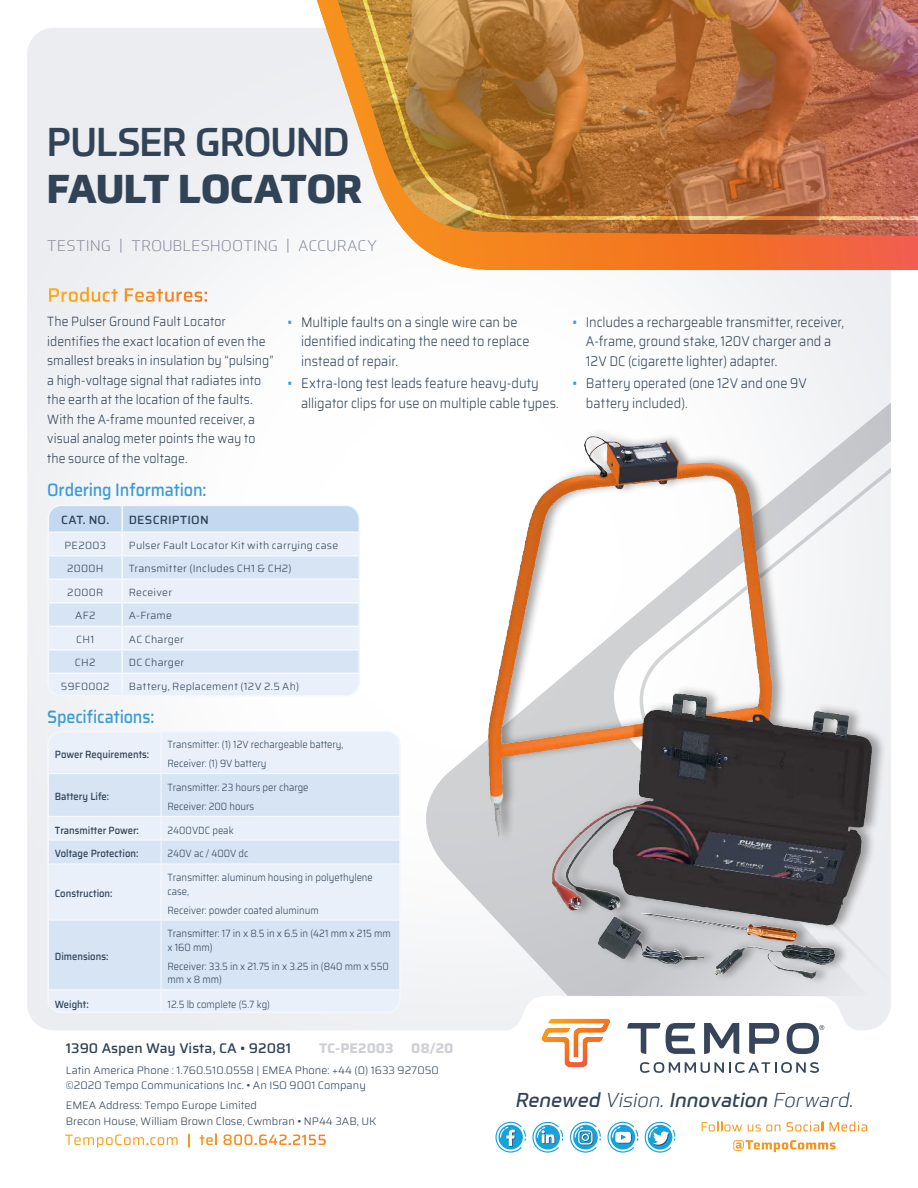
<style>
.page{position:relative;width:918px;height:1188px;background:#fff}
.page>*{position:absolute;margin:0;border:0;box-sizing:border-box;transform-origin:0 0}
.t1{font:500 39.15px "Prometo";letter-spacing:-.01em;color:#314357;scale:.96 1}
.t2{font:800 39.15px "Prometo";letter-spacing:-.005em;color:#314357}
.t3{font:italic 19.65px "Prometo";color:#314357}
.t4{font:500 18px "Saira";letter-spacing:-.015em;color:#3b9cd6;scale:.9 1}
.t5{font:300 15px "Prometo";letter-spacing:.04em;color:#858a99}
.t6{font:300 14.1px/19.5px "Saira";letter-spacing:-.005em;color:#314357;scale:.9 1}
.t7{font:500 13.95px "Saira";color:#314357}
.t8{font:700 13.95px "Saira";color:#cfd0d6}
.t9{font:300 13.5px/19.5px "Saira";color:#314357;scale:.9 1}
.t10{font:500 12px "Saira";letter-spacing:.015em;color:#314357}
.t11{font:300 10.95px/15.6px "Saira";color:#314357}
.t12{font:300 10.5px/13.5px "Saira";color:#314357;scale:.9 1}
.t13{font:500 10.5px "Saira";color:#314357;scale:.9 1}
.t14{font:300 10.5px "Saira";letter-spacing:.02em;color:#314357}
.t15{font:300 10.5px "Saira";letter-spacing:.03em;color:#314357}
.t16{font:300 10.5px "Saira";color:#314357}
.t17{font:300 10.5px "Saira";letter-spacing:.025em;color:#314357}
.s1{font-weight:500;color:#3b9cd6}
.s2{font-weight:300}
</style>
<div class="page">
<div style="left:0;top:0;width:918px;height:1151px;background:linear-gradient(to right,#f5f5f7,#fefefe)"></div>
<div style="left:91px;top:166px;width:736px;height:797px;background:#fcfcfd;border-radius:50%"></div>
<svg style="left:418px;top:290px;width:473px;height:706px"></svg>
<svg style="left:632px;top:340px;width:259px;height:656px;fill:#f4f4f6"></svg>
<img style="left:317px;top:0;width:601px;height:270px">
<img style="left:345px;top:0;width:573px;height:222px">
<div style="left:487px;top:428px;width:399px;height:557px;background:#221f1f;opacity:.4"></div>
<img style="left:530px;top:436px;width:70px;height:83px">
<img style="left:49px;top:288px;width:10px;height:14px">
<svg style="left:62px;top:292px;width:16px;height:10px"></svg>
<img style="left:80px;top:287px;width:9px;height:15px">
<svg style="left:92px;top:289px;width:26px;height:13px"></svg>
<img style="left:125px;top:288px;width:8px;height:14px">
<svg style="left:135px;top:289px;width:72px;height:13px"></svg>
<svg style="left:48px;top:506px;width:309px;height:190px;background:#dee9f6"></svg>
<hr style="left:121px;top:506px;width:2px;height:25px;background:#f7fafd">
<hr style="left:48px;top:531px;width:74px;height:2px;background:#f7fafd">
<hr style="left:122px;top:531px;width:237px;height:2px;background:#f7fafd">
<div style="left:47px;top:505px;width:313px;height:191px;border:2px solid #f3f7fc;border-radius:14px"></div>
<div style="left:49px;top:732px;width:351px;height:280px;background:#e9f0f9"></div>
<svg style="left:50px;top:774px;width:348px;height:215px;background:#dde8f5"></svg>
<hr style="left:48px;top:732px;width:1px;height:41px;background:#f7fafd">
<hr style="left:161px;top:732px;width:1px;height:41px;background:#f7fafd">
<hr style="left:48px;top:773px;width:113px;height:1px;background:#f7fafd">
<hr style="left:161px;top:773px;width:239px;height:1px;background:#f7fafd">
<hr style="left:161px;top:774px;width:1px;height:42px;background:#f7fafd">
<hr style="left:48px;top:816px;width:113px;height:1px;background:#f7fafd">
<hr style="left:161px;top:816px;width:239px;height:1px;background:#f7fafd">
<hr style="left:48px;top:840px;width:113px;height:1px;background:#f7fafd">
<hr style="left:161px;top:840px;width:239px;height:1px;background:#f7fafd">
<svg style="left:161px;top:817px;width:1px;height:47px"></svg>
<hr style="left:48px;top:864px;width:113px;height:1px;background:#f7fafd">
<hr style="left:161px;top:864px;width:239px;height:1px;background:#f7fafd">
<hr style="left:161px;top:864px;width:1px;height:56px;background:#f7fafd">
<hr style="left:48px;top:920px;width:113px;height:1px;background:#f7fafd">
<hr style="left:161px;top:920px;width:239px;height:1px;background:#f7fafd">
<hr style="left:161px;top:921px;width:1px;height:68px;background:#f7fafd">
<hr style="left:48px;top:989px;width:113px;height:1px;background:#f7fafd">
<hr style="left:161px;top:989px;width:239px;height:1px;background:#f7fafd">
<svg style="left:161px;top:990px;width:1px;height:20px"></svg>
<div style="left:47px;top:731px;width:354px;height:282px;border:2px solid #f3f7fc;border-radius:14px"></div>
<svg style="left:493px;top:996px;width:381px;height:109px"></svg>
<svg style="left:65px;top:1134px;width:113px;height:14px"></svg>
<svg style="left:189px;top:1134px;width:1px;height:13px"></svg>
<svg style="left:200px;top:1134px;width:17px;height:11px"></svg>
<svg style="left:223px;top:1134px;width:103px;height:11px"></svg>
<svg style="left:494px;top:1120px;width:69px;height:33px"></svg>
<svg style="left:569px;top:1122px;width:106px;height:31px"></svg>
<svg style="left:702px;top:1121px;width:40px;height:11px"></svg>
<svg style="left:748px;top:1124px;width:32px;height:8px"></svg>
<svg style="left:786px;top:1121px;width:37px;height:11px"></svg>
<svg style="left:830px;top:1121px;width:37px;height:11px"></svg>
<svg style="left:733px;top:1140px;width:103px;height:12px"></svg>
<h1 class="t1" style="left:47px;top:119px;width:316px">PULSER GROUND</h1>
<h1 class="t2" style="left:47px;top:166px;width:316px">FAULT LOCATOR</h1>
<p class="t5" style="left:47px;top:240px;width:331px">TESTING | TROUBLESHOOTING | ACCURACY</p>
<p class="t9" style="left:47px;top:313px;width:253px">The Pulser Ground Fault Locator<br>identi昀椀es the exact location of even the smallest breaks in insulation by “pulsing” a high-voltage signal that radiates into the earth at the location of the faults.<br>With the A-frame mounted receiver, a visual analog meter points the way to the source of the voltage.</p>
<p class="t6" style="left:301px;top:312px;width:255px;text-indent:-14px"><span class="s1">•</span> Multiple faults on a single wire can be identi昀椀ed indicating the need to replace instead of repair.</p>
<p class="t6" style="left:301px;top:373px;width:288px;text-indent:-14px"><span class="s1">•</span> Extra-long test leads feature heavy-duty alligator clips for use on multiple cable types.</p>
<p class="t4" style="left:47px;top:482px;width:178px">Ordering Information:</p>
<p class="t10" style="left:61px;top:515px;width:50px">CAT. NO.</p>
<p class="t10" style="left:129px;top:515px;width:81px">DESCRIPTION</p>
<p class="t16" style="left:64px;top:537px;width:43px">PE2003</p>
<p class="t15" style="left:129px;top:537px;width:211px">Pulser Fault Locator Kit with carrying case</p>
<p class="t16" style="left:67px;top:561px;width:38px">2000H</p>
<p class="t14" style="left:129px;top:561px;width:164px">Transmitter (Includes CH1 &amp; CH2)</p>
<p class="t16" style="left:67px;top:584px;width:37px">2000R</p>
<p class="t17" style="left:129px;top:584px;width:45px">Receiver</p>
<p class="t16" style="left:75px;top:608px;width:22px">AF2</p>
<p class="t16" style="left:129px;top:611px;width:45px">A-Frame</p>
<p class="t16" style="left:76px;top:631px;width:20px">CH1</p>
<p class="t14" style="left:129px;top:631px;width:57px">AC Charger</p>
<p class="t16" style="left:75px;top:655px;width:22px">CH2</p>
<p class="t14" style="left:129px;top:655px;width:57px">DC Charger</p>
<p class="t15" style="left:61px;top:678px;width:50px">59F0002</p>
<p class="t14" style="left:129px;top:678px;width:172px">Battery, Replacement (12V 2.5 Ah)</p>
<p class="t4" style="left:47px;top:703px;width:121px">Speci昀椀cations:</p>
<p class="t13" style="left:55px;top:750px;width:106px">Power Requirements:</p>
<p class="t12" style="left:168px;top:735px;width:197px;line-height:18.9px">Transmitter: (1) 12V rechargeable battery,<br>Receiver: (1) 9V battery</p>
<p class="t13" style="left:55px;top:793px;width:62px">Battery Life:</p>
<p class="t12" style="left:168px;top:778px;width:158px;line-height:18.9px">Transmitter: 23 hours per charge<br>Receiver: 200 hours</p>
<p class="t13" style="left:55px;top:826px;width:95px">Transmitter Power:</p>
<p class="t12" style="left:168px;top:823px;width:75px">2400VDC peak</p>
<p class="t13" style="left:55px;top:850px;width:94px">Voltage Protection:</p>
<p class="t12" style="left:168px;top:847px;width:92px">240V ac / 400V dc</p>
<p class="t13" style="left:55px;top:890px;width:66px">Construction:</p>
<p class="t12" style="left:168px;top:872px;width:230px">Transmitter: aluminum housing in polyethylene case,</p>
<p class="t12" style="left:168px;top:903px;width:170px">Receiver: powder coated aluminum</p>
<p class="t13" style="left:55px;top:953px;width:61px">Dimensions:</p>
<p class="t12" style="left:168px;top:927px;width:250px">Transmitter: 17 in x 8.5 in x 6.5 in (421 mm x 215 mm x 160 mm)</p>
<p class="t12" style="left:168px;top:959px;width:248px">Receiver: 33.5 in x 21.75 in x 3.25 in (840 mm x 550 mm x 8 mm)</p>
<p class="t13" style="left:55px;top:1000px;width:39px">Weight:</p>
<p class="t12" style="left:168px;top:997px;width:115px">12.5 lb complete (5.7 kg)</p>
<p class="t6" style="left:586px;top:312px;width:288px;text-indent:-14px"><span class="s1">•</span> Includes a rechargeable transmitter, receiver,<br>A-frame, ground stake, 120V charger and a<br>12V DC (cigarette lighter) adapter.</p>
<p class="t6" style="left:586px;top:373px;width:247px;text-indent:-14px"><span class="s1">•</span> Battery operated (one 12V and one 9V battery included).</p>
<p class="t7" style="left:66px;top:1043px;width:227px">1390 Aspen Way Vista, CA • 92081</p>
<p class="t8" style="left:319px;top:1040px;width:76px">TC-PE2003</p>
<p class="t8" style="left:411px;top:1040px;width:44px">08/20</p>
<p class="t11" style="left:66px;top:1062px;width:374px">Latin America Phone : 1.760.510.0558 | EMEA Phone: +44 (0) 1633 927050 ©2020 Tempo Communications Inc. • An ISO 9001 Company</p>
<p class="t11" style="left:66px;top:1099px;width:312px">EMEA Address: Tempo Europe Limited<br>Brecon House, William Brown Close, Cwmbran • NP44 3AB, UK</p>
<h2 class="t3" style="left:515px;top:1088px;width:342px">Renewed <span class="s2">Vision.</span> Innovation <span class="s2">Forward.</span></h2>
</div>
